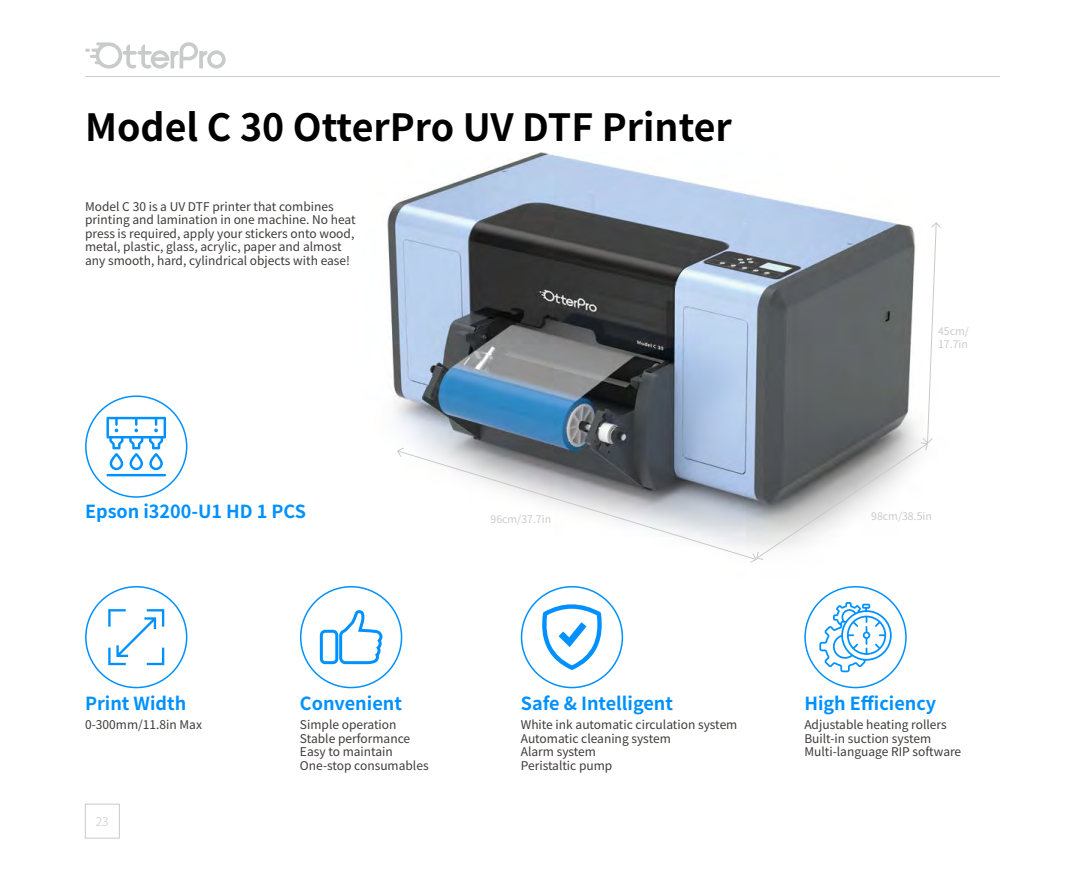
<style>
.page{position:relative;width:1085px;height:872px;background:#fff}
.page>*{position:absolute;margin:0;border:0;box-sizing:border-box;transform-origin:0 0}
.t1{font:700 37.5px "Source Han Sans SC";color:#000}
.t2{font:700 18px "Source Han Sans SC";color:#0091ff}
.t3{font:12px/13.5px "Source Han Sans SC";color:#3e3a39}
.t4{font:300 12px "Source Han Sans SC";color:#c9caca}
.t5{font:10.5px/13.5px "Source Han Sans SC";color:#c9caca}
</style>
<div class="page">
<hr style="left:85px;top:76px;width:914px;height:1px;background:#c9caca">
<div style="left:85px;top:804px;width:34px;height:34px;border:1px solid #c9caca"></div>
<svg style="left:85px;top:42px;width:141px;height:27px"></svg>
<img style="left:387px;top:152px;width:554px;height:298px">
<div style="left:85px;top:395px;width:102px;height:103px;border:2px solid #0091ff;border-radius:50%"></div>
<hr style="left:106px;top:474px;width:60px;height:2px;background:#0091ff">
<svg style="left:106px;top:417px;width:60px;height:53px"></svg>
<div style="left:85px;top:586px;width:102px;height:102px;border:2px solid #0091ff;border-radius:50%"></div>
<svg style="left:108px;top:609px;width:56px;height:56px"></svg>
<div style="left:804px;top:586px;width:102px;height:102px;border:2px solid #0091ff;border-radius:50%"></div>
<svg style="left:819px;top:602px;width:72px;height:70px"></svg>
<div style="left:520px;top:586px;width:103px;height:102px;border:2px solid #0091ff;border-radius:50%"></div>
<svg style="left:542px;top:604px;width:60px;height:66px"></svg>
<div style="left:300px;top:586px;width:102px;height:102px;border:2px solid #0091ff;border-radius:50%"></div>
<div style="left:320px;top:630px;width:18px;height:34px;border:3px solid #0091ff;border-radius:4px"></div>
<svg style="left:337px;top:610px;width:46px;height:55px"></svg>
<svg style="left:404px;top:450px;width:345px;height:108px"></svg>
<svg style="left:749px;top:222px;width:191px;height:341px"></svg>
<svg style="left:397px;top:447px;width:7px;height:10px"></svg>
<h1 class="t1" style="left:85px;top:107px;width:648px">Model C 30 OtterPro UV DTF Printer</h1>
<p class="t3" style="left:85px;top:200px;width:272px">Model C 30 is a UV DTF printer that combines printing and lamination in one machine. No heat press is required, apply your stickers onto wood, metal, plastic, glass, acrylic, paper and almost any smooth, hard, cylindrical objects with ease!</p>
<h2 class="t2" style="left:85px;top:501px;width:222px">Epson i3200-U1 HD 1 PCS</h2>
<p class="t5" style="left:490px;top:512px;width:62px">96cm/37.7in</p>
<p class="t5" style="left:938px;top:324px;width:32px">45cm/<br>17.7in</p>
<p class="t5" style="left:871px;top:509px;width:62px">98cm/38.5in</p>
<h2 class="t2" style="left:85px;top:693px;width:103px">Print Width</h2>
<p class="t3" style="left:85px;top:718px;width:118px">0-300mm/11.8in Max</p>
<p class="t4" style="left:96px;top:814px;width:14px">23</p>
<h2 class="t2" style="left:300px;top:693px;width:103px">Convenient</h2>
<p class="t3" style="left:300px;top:718px;width:130px">Simple operation<br>Stable performance<br>Easy to maintain<br>One-stop consumables</p>
<h2 class="t2" style="left:520px;top:693px;width:154px">Safe &amp; Intelligent</h2>
<p class="t3" style="left:520px;top:718px;width:218px">White ink automatic circulation system<br>Automatic cleaning system<br>Alarm system<br>Peristaltic pump</p>
<h2 class="t2" style="left:804px;top:693px;width:133px">High Efficiency</h2>
<p class="t3" style="left:804px;top:718px;width:158px">Adjustable heating rollers<br>Built-in suction system<br>Multi-language RIP software</p>
</div>
